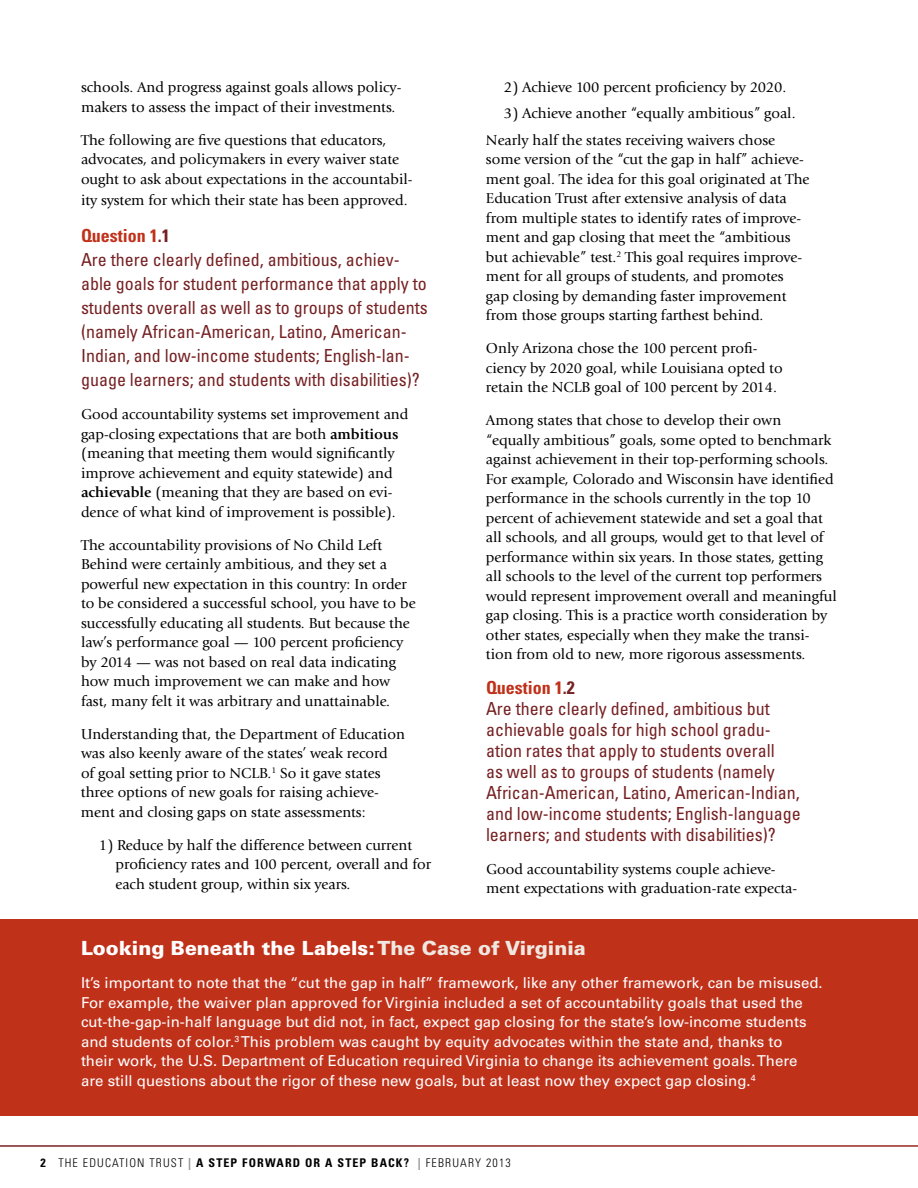
<style>
.page{position:relative;width:918px;height:1188px;background:#fff}
.page>*{position:absolute;margin:0;border:0;box-sizing:border-box;transform-origin:0 0}
.t1{font:900 19.5px "Univers";color:#fff}
.t2{font:condensed 18px/21px "Univers";color:#762123}
.t3{font:15px/19.5px "Giovanni";color:#000}
.t4{font:15px/19.5px "Univers";color:#fff}
.t5{font:300 condensed 12px "Univers";letter-spacing:.095em;color:#000}
.s1{font-weight:700;color:#c0311a}
.s2{font-weight:700}
.s3{color:#efe8e1}
.s4{font-weight:700;color:#939598}
</style>
<div class="page">
<div style="left:0;top:920px;width:918px;height:196px;background:#c0311a"></div>
<p class="t3" style="left:81px;top:78px;width:322px">schools. And progress against goals allows policy&shy;makers to assess the impact of their investments.</p>
<p class="t3" style="left:81px;top:130px;width:333px">The following are five questions that educators, advocates, and policymakers in every waiver state ought to ask about expectations in the accountabil-</p>
<p class="t3" style="left:81px;top:190px;width:328px">ity system for which their state has been approved.</p>
<p class="t2" style="left:81px;top:224px;width:348px;line-height:24px"><span class="s1">Question 1</span><span class="s2">.1<br></span>Are there clearly defined, ambitious, achiev&shy;able goals for student performance that apply to students overall as well as to groups of students (namely African-American, Latino, American-Indian, and low-income students; English-lan&shy;guage learners; and students with disabilities)?</p>
<p class="t3" style="left:81px;top:405px;width:329px">Good accountability systems set improvement and gap-closing expectations that are both <span class="s2">ambitious </span>(meaning that meeting them would significantly improve achievement and equity statewide) and <span class="s2">achievable</span> (meaning that they are based on evi&shy;dence of what kind of improvement is possible).</p>
<p class="t3" style="left:81px;top:535px;width:336px">The accountability provisions of No Child Left Behind were certainly ambitious, and they set a powerful new expectation in this country: In order to be considered a successful school, you have to be successfully educating all students. But because the law’s performance goal — 100 percent proficiency by 2014 — was not based on real data indicating how much improvement we can make and how fast, many felt it was arbitrary and unattainable.</p>
<p class="t3" style="left:81px;top:724px;width:325px">Understanding that, the Department of Education was also keenly aware of the states’ weak record of goal setting prior to NCLB.<sup>1</sup> So it gave states three options of new goals for raising achieve&shy;ment and closing gaps on state assessments:</p>
<p class="t3" style="left:115px;top:835px;width:317px;text-indent:-16px">1) Reduce by half the difference between current proficiency rates and 100 percent, overall and for each student group, within six years.</p>
<p class="t3" style="left:504px;top:78px;width:284px">2) Achieve 100 percent proficiency by 2020.</p>
<p class="t3" style="left:486px;top:101px;width:311px;line-height:26.2px;text-indent:18px">3) Achieve another “equally ambitious” goal.<br>Nearly half the states receiving waivers chose</p>
<p class="t3" style="left:486px;top:150px;width:325px">some version of the “cut the gap in half” achieve&shy;ment goal. The idea for this goal originated at The Education Trust after extensive analysis of data from multiple states to identify rates of improve&shy;ment and gap closing that meet the “ambitious but achievable” test.<sup>2</sup> This goal requires improve&shy;ment for all groups of students, and promotes gap closing by demanding faster improvement from those groups starting farthest behind.</p>
<p class="t3" style="left:486px;top:339px;width:298px">Only Arizona chose the 100 percent profi&shy;ciency by 2020 goal, while Louisiana opted to retain the NCLB goal of 100 percent by 2014.</p>
<p class="t3" style="left:486px;top:411px;width:352px">Among states that chose to develop their own “equally ambitious” goals, some opted to benchmark against achievement in their top-performing schools.<br>For example, Colorado and Wisconsin have identified performance in the schools currently in the top 10 percent of achievement statewide and set a goal that all schools, and all groups, would get to that level of performance within six years. In those states, getting all schools to the level of the current top performers would represent improvement overall and meaningful gap closing. This is a practice worth consideration by other states, especially when they make the transi&shy;tion from old to new, more rigorous assessments.</p>
<p class="t2" style="left:486px;top:677px;width:316px"><span class="s1">Question 1</span><span class="s2">.2<br></span>Are there clearly defined, ambitious but achievable goals for high school gradu&shy;ation rates that apply to students overall<br>as well as to groups of students (namely African-American, Latino, American-Indian, and low-income students; English-language learners; and students with disabilities)?</p>
<p class="t3" style="left:486px;top:859px;width:313px">Good accountability systems couple achieve&shy;ment expectations with graduation-rate expecta-</p>
<h1 class="t1" style="left:81px;top:936px;width:506px">Looking Beneath the Labels: <span class="s3">The Case of Virginia</span></h1>
<p class="t4" style="left:81px;top:973px;width:743px">It’s important to note that the “cut the gap in half” framework, like any other framework, can be misused.<br>For example, the waiver plan approved for Virginia included a set of accountability goals that used the cut-the-gap-in-half language but did not, in fact, expect gap closing for the state’s low-income students and students of color.<sup>3</sup> This problem was caught by equity advocates within the state and, thanks to<br>their work, the U.S. Department of Education required Virginia to change its achievement goals. There are still questions about the rigor of these new goals, but at least now they expect gap closing.<sup>4</sup></p>
<p class="t5" style="left:40px;top:1156px;width:472px"><span class="s2">2</span> THE EDUCATION TRUST <span class="s4">|</span> <span class="s2">A STEP FORWARD OR A STEP BACK?</span> <span class="s4">|</span> FEBRUARY 2013</p>
</div>
